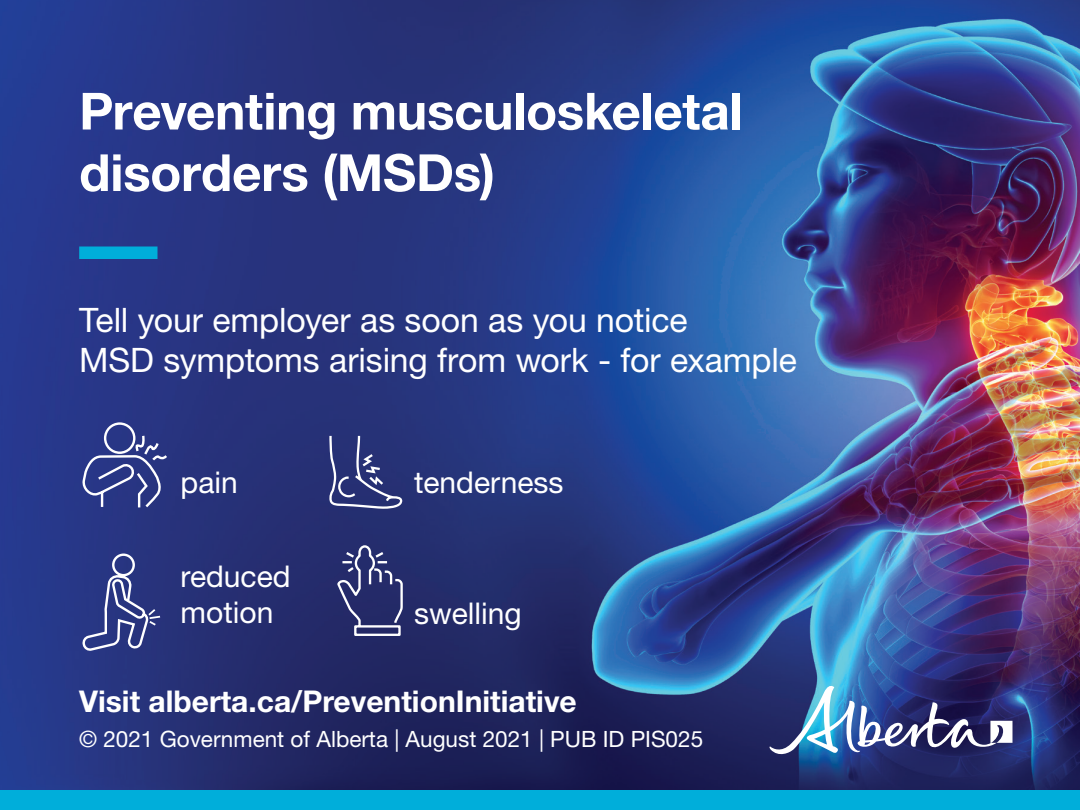
<style>
.page{position:relative;width:1080px;height:810px;background:#fff}
.page>*{position:absolute;margin:0;border:0;box-sizing:border-box;transform-origin:0 0}
.t1{font:700 51.25px/61.5px "Helvetica Neue LT Std";letter-spacing:-.005em;color:#fff}
.t2{font:33.75px/40.5px "Helvetica Neue LT Std";letter-spacing:-.005em;color:#fff}
.t3{font:700 30px "Helvetica Neue LT Std";color:#fff}
.t4{font:30px/36px "Helvetica Neue LT Std";color:#fff}
.t5{font:22.5px "Helvetica Neue LT Std";color:#fff}
</style>
<div class="page">
<img style="left:0;top:0;width:1080px;height:790px">
<div style="left:0;top:790px;width:1080px;height:20px;background:#00aeda"></div>
<svg style="left:769px;top:686px;width:243px;height:68px"></svg>
<div style="left:79px;top:247px;width:79px;height:12px;background:#00aeda"></div>
<svg style="left:81px;top:421px;width:89px;height:89px;background:#445094"></svg>
<svg style="left:336px;top:544px;width:68px;height:93px;background:#43497f"></svg>
<svg style="left:82px;top:552px;width:80px;height:99px;background:#445091"></svg>
<svg style="left:329px;top:436px;width:73px;height:73px;background:#454e88"></svg>
<h1 class="t1" style="left:79px;top:79px;width:665px">Preventing musculoskeletal disorders (MSDs)</h1>
<p class="t2" style="left:79px;top:299px;width:719px">Tell your employer as soon as you notice<br>MSD symptoms arising from work - for example</p>
<p class="t4" style="left:181px;top:464px;width:59px">pain</p>
<p class="t4" style="left:181px;top:557px;width:112px">reduced motion</p>
<p class="t4" style="left:414px;top:464px;width:151px">tenderness</p>
<p class="t4" style="left:414px;top:594px;width:109px">swelling</p>
<p class="t3" style="left:79px;top:683px;width:499px">Visit alberta.ca/PreventionInitiative</p>
<p class="t5" style="left:79px;top:726px;width:625px">© 2021 Government of Alberta | August 2021 | PUB ID PIS025</p>
</div>
